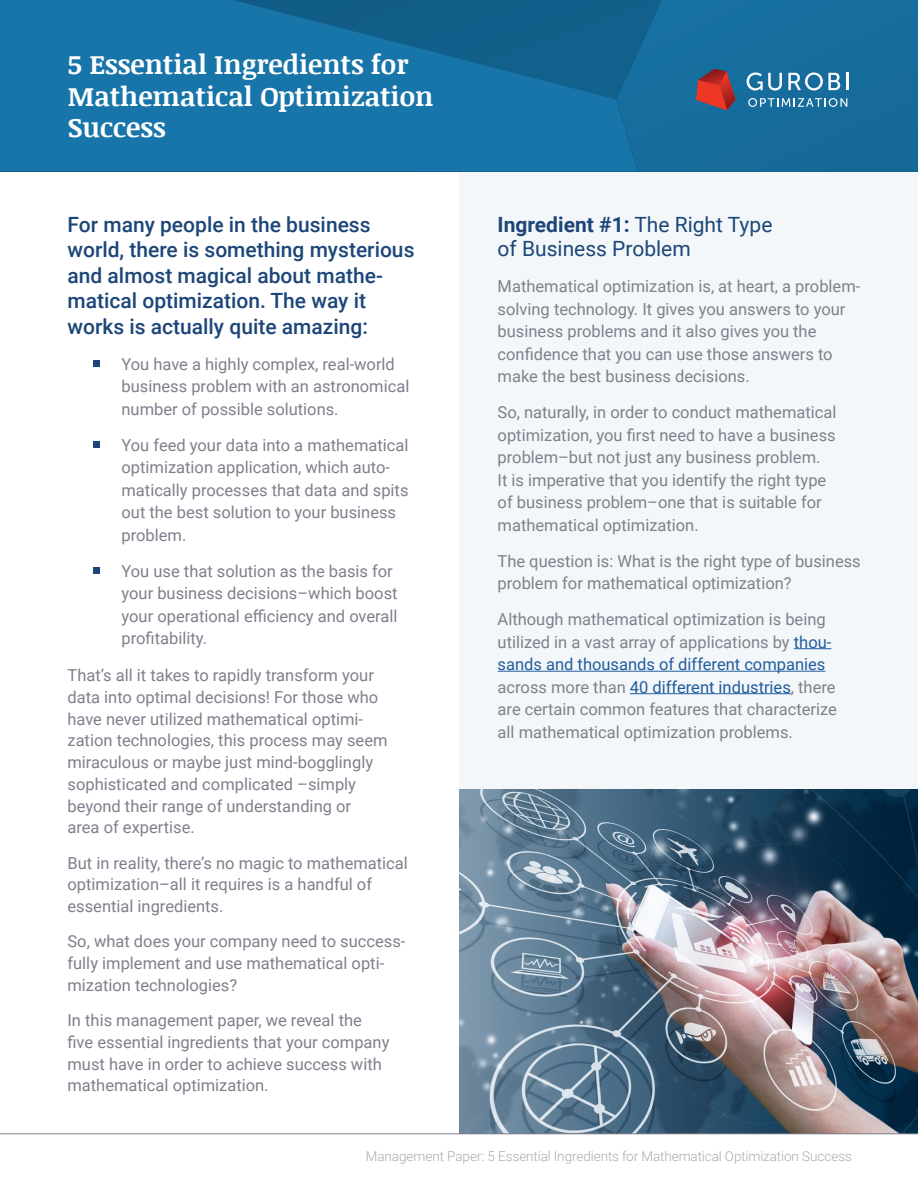
<style>
.page{position:relative;width:918px;height:1188px;background:#fff}
.page>*{position:absolute;margin:0;border:0;box-sizing:border-box;transform-origin:0 0}
.t1{font:700 27px/31.5px "Noticia Text";color:#fff}
.t2{font:500 21px/25.5px "Roboto";color:#1c4679}
.t3{font:21px/24px "Roboto";color:#1c4679}
.t4{font:16.5px/22.5px "Roboto";color:#7e808c}
.t5{font:300 13.5px "Roboto";letter-spacing:-.005em;color:#aaa9b1}
.s1{font-weight:700}
.s2{color:#205d9e}
</style>
<div class="page">
<div style="left:459px;top:156px;width:459px;height:978px;background:#f4f7f9"></div>
<img style="left:459px;top:789px;width:459px;height:345px">
<svg style="left:0;top:0;width:616px;height:171px;fill:#1775a9"></svg>
<div style="left:616px;top:0;width:302px;height:171px;background:#166d9d"></div>
<svg style="left:747px;top:72px;width:35px;height:18px"></svg>
<svg style="left:788px;top:72px;width:52px;height:18px"></svg>
<svg style="left:846px;top:73px;width:2px;height:17px"></svg>
<svg style="left:748px;top:98px;width:99px;height:9px"></svg>
<svg style="left:696px;top:69px;width:40px;height:41px"></svg>
<div style="left:93px;top:360px;width:7px;height:7px;background:#1c4679"></div>
<div style="left:93px;top:441px;width:7px;height:7px;background:#1c4679"></div>
<div style="left:93px;top:567px;width:7px;height:7px;background:#1c4679"></div>
<hr style="left:794px;top:648px;width:37px;height:1px;background:#205d9e">
<hr style="left:498px;top:671px;width:327px;height:1px;background:#205d9e">
<hr style="left:630px;top:693px;width:161px;height:1px;background:#205d9e">
<hr style="left:0;top:1134px;width:918px;height:1px;background:#7e808c">
<h1 class="t1" style="left:68px;top:48px;width:367px">5 Essential Ingredients for<br>Mathematical Optimization<br>Success</h1>
<p class="t2" style="left:68px;top:211px;width:348px">For many people in the business world, there is something mysterious and almost magical about mathe&shy;matical optimization. The way it works is actually quite amazing:</p>
<p class="t4" style="left:122px;top:352px;width:289px">You have a highly complex, real-world business problem with an astronomical number of possible solutions.</p>
<p class="t4" style="left:122px;top:433px;width:289px">You feed your data into a mathematical optimization application, which auto&shy;matically processes that data and spits out the best solution to your business problem.</p>
<p class="t4" style="left:122px;top:559px;width:278px">You use that solution as the basis for your business decisions–which boost your operational efficiency and overall profitability.</p>
<p class="t4" style="left:68px;top:664px;width:322px;line-height:21.8px">That’s all it takes to rapidly transform your data into optimal decisions! For those who have never utilized mathematical optimi&shy;zation technologies, this process may seem miraculous or maybe just mind-bogglingly sophisticated and complicated –simply beyond their range of understanding or<br>area of expertise.</p>
<p class="t4" style="left:68px;top:851px;width:342px;line-height:21.8px">But in reality, there’s no magic to mathematical optimization–all it requires is a handful of essential ingredients.</p>
<p class="t4" style="left:68px;top:930px;width:339px;line-height:21.8px">So, what does your company need to success&shy;fully implement and use mathematical opti&shy;mization technologies?</p>
<p class="t4" style="left:68px;top:1009px;width:323px;line-height:21.8px">In this management paper, we reveal the five essential ingredients that your company must have in order to achieve success with mathematical optimization.</p>
<p class="t3" style="left:498px;top:212px;width:276px"><span class="s1">Ingredient #1:</span> The Right Type of Business Problem</p>
<p class="t4" style="left:498px;top:274px;width:364px">Mathematical optimization is, at heart, a problem&shy;solving technology. It gives you answers to your business problems and it also gives you the confidence that you can use those answers to make the best business decisions.</p>
<p class="t4" style="left:498px;top:400px;width:340px">So, naturally, in order to conduct mathematical optimization, you first need to have a business problem–but not just any business problem.<br>It is imperative that you identify the right type of business problem–one that is suitable for mathematical optimization.</p>
<p class="t4" style="left:498px;top:549px;width:365px">The question is: What is the right type of business problem for mathematical optimization?</p>
<p class="t4" style="left:498px;top:607px;width:341px">Although mathematical optimization is being utilized in a vast array of applications by <span class="s2">thou&shy;sands and thousands of different companies </span>across more than <span class="s2">40 different industries</span>, there are certain common features that characterize all mathematical optimization problems.</p>
<p class="t5" style="left:366px;top:1146px;width:488px">Management Paper: 5 Essential Ingredients for Mathematical Optimization Success</p>
</div>
